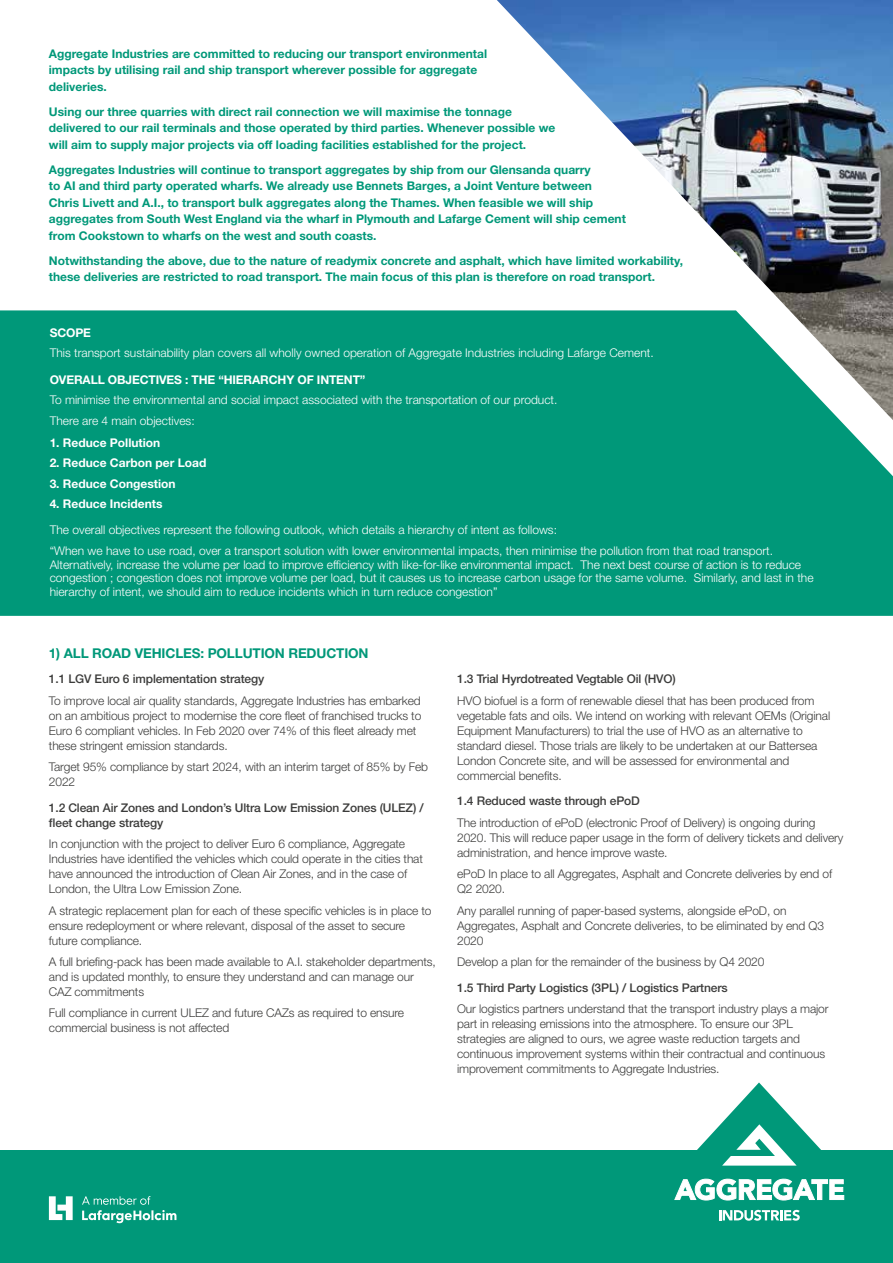
<style>
.page{position:relative;width:893px;height:1263px;background:#fff}
.page>*{position:absolute;margin:0;border:0;box-sizing:border-box;transform-origin:0 0}
.t1{font:700 13.5px "Helvetica Neue LT Std";letter-spacing:-.01em;color:#009879}
.t2{font:300 12px/15px "Helvetica Neue LT Std";letter-spacing:-.01em;color:#3c3c3b}
.t3{font:700 12px/16.5px "Helvetica Neue LT Std";color:#009879}
.t4{font:300 12px/20.2px "Helvetica Neue LT Std";color:#fff}
.t5{font:500 12px/15px "Helvetica Neue LT Std";letter-spacing:-.01em;color:#3c3c3b}
.t6{font:700 12px "Helvetica Neue LT Std";color:#fff}
</style>
<div class="page">
<div style="left:0;top:310px;width:893px;height:306px;background:#009879"></div>
<img style="left:497px;top:0;width:396px;height:420px">
<div style="left:0;top:1150px;width:893px;height:113px;background:#009879"></div>
<svg style="left:49px;top:1196px;width:24px;height:24px"></svg>
<svg style="left:82px;top:1196px;width:94px;height:27px"></svg>
<svg style="left:674px;top:1082px;width:171px;height:119px"></svg>
<svg style="left:719px;top:1210px;width:81px;height:11px"></svg>
<p class="t3" style="left:49px;top:45px;width:440px">Aggregate Industries are committed to reducing our transport environmental impacts by utilising rail and ship transport wherever possible for aggregate deliveries.</p>
<p class="t3" style="left:49px;top:103px;width:508px">Using our three quarries with direct rail connection we will maximise the tonnage delivered to our rail terminals and those operated by third parties. Whenever possible we will aim to supply major projects via off loading facilities established for the project.</p>
<p class="t3" style="left:49px;top:161px;width:579px">Aggregates Industries will continue to transport aggregates by ship from our Glensanda quarry<br>to AI and third party operated wharfs. We already use Bennets Barges, a Joint Venture between<br>Chris Livett and A.I., to transport bulk aggregates along the Thames. When feasible we will ship aggregates from South West England via the wharf in Plymouth and Lafarge Cement will ship cement from Cookstown to wharfs on the west and south coasts.</p>
<p class="t3" style="left:49px;top:252px;width:636px">Notwithstanding the above, due to the nature of readymix concrete and asphalt, which have limited workability, these deliveries are restricted to road transport. The main focus of this plan is therefore on road transport.</p>
<p class="t6" style="left:50px;top:325px;width:43px">SCOPE</p>
<p class="t4" style="left:50px;top:343px;width:605px">This transport sustainability plan covers all wholly owned operation of Aggregate Industries including Lafarge Cement.</p>
<p class="t6" style="left:50px;top:372px;width:317px">OVERALL OBJECTIVES : THE “HIERARCHY OF INTENT”</p>
<p class="t4" style="left:50px;top:390px;width:509px">To minimise the environmental and social impact associated with the transportation of our product.<br>There are 4 main objectives:</p>
<p class="t6" style="left:50px;top:435px;width:112px">1. Reduce Pollution</p>
<p class="t6" style="left:50px;top:455px;width:158px">2. Reduce Carbon per Load</p>
<p class="t6" style="left:50px;top:476px;width:127px">3. Reduce Congestion</p>
<p class="t6" style="left:50px;top:496px;width:114px">4. Reduce Incidents</p>
<p class="t4" style="left:50px;top:520px;width:725px">The overall objectives represent the following outlook, which details a hierarchy of intent as follows:<br>“When we have to use road, over a transport solution with lower environmental impacts, then minimise the pollution from that road transport.</p>
<p class="t4" style="left:50px;top:557px;width:765px;line-height:13.8px">Alternatively, increase the volume per load to improve efficiency with like-for-like environmental impact. The next best course of action is to reduce congestion ; congestion does not improve volume per load, but it causes us to increase carbon usage for the same volume. Similarly, and last in the hierarchy of intent, we should aim to reduce incidents which in turn reduce congestion”</p>
<p class="t1" style="left:49px;top:644px;width:321px">1) ALL ROAD VEHICLES: POLLUTION REDUCTION</p>
<p class="t5" style="left:49px;top:671px;width:217px">1.1 LGV Euro 6 implementation strategy</p>
<p class="t2" style="left:49px;top:693px;width:374px">To improve local air quality standards, Aggregate Industries has embarked on an ambitious project to modernise the core fleet of franchised trucks to Euro 6 compliant vehicles. In Feb 2020 over 74% of this fleet already met these stringent emission standards.</p>
<p class="t2" style="left:49px;top:759px;width:381px">Target 95% compliance by start 2024, with an interim target of 85% by Feb<br>2022</p>
<p class="t5" style="left:49px;top:800px;width:376px">1.2 Clean Air Zones and London’s Ultra Low Emission Zones (ULEZ) / fleet change strategy</p>
<p class="t2" style="left:49px;top:836px;width:376px">In conjunction with the project to deliver Euro 6 compliance, Aggregate Industries have identified the vehicles which could operate in the cities that have announced the introduction of Clean Air Zones, and in the case of London, the Ultra Low Emission Zone.</p>
<p class="t2" style="left:49px;top:902px;width:384px">A strategic replacement plan for each of these specific vehicles is in place to ensure redeployment or where relevant, disposal of the asset to secure future compliance.</p>
<p class="t2" style="left:49px;top:954px;width:388px">A full briefing-pack has been made available to A.I. stakeholder departments, and is updated monthly, to ensure they understand and can manage our<br>CAZ commitments</p>
<p class="t2" style="left:49px;top:1005px;width:357px">Full compliance in current ULEZ and future CAZs as required to ensure commercial business is not affected</p>
<p class="t5" style="left:457px;top:671px;width:220px">1.3 Trial Hyrdotreated Vegtable Oil (HVO)</p>
<p class="t2" style="left:457px;top:693px;width:375px">HVO biofuel is a form of renewable diesel that has been produced from vegetable fats and oils. We intend on working with relevant OEMs (Original Equipment Manufacturers) to trial the use of HVO as an alternative to standard diesel. Those trials are likely to be undertaken at our Battersea London Concrete site, and will be assessed for environmental and commercial benefits.</p>
<p class="t5" style="left:457px;top:793px;width:184px">1.4 Reduced waste through ePoD</p>
<p class="t2" style="left:457px;top:815px;width:388px">The introduction of ePoD (electronic Proof of Delivery) is ongoing during<br>2020. This will reduce paper usage in the form of delivery tickets and delivery administration, and hence improve waste.</p>
<p class="t2" style="left:457px;top:866px;width:376px">ePoD In place to all Aggregates, Asphalt and Concrete deliveries by end of<br>Q2 2020.</p>
<p class="t2" style="left:457px;top:902px;width:368px">Any parallel running of paper-based systems, alongside ePoD, on<br>Aggregates, Asphalt and Concrete deliveries, to be eliminated by end Q3<br>2020</p>
<p class="t2" style="left:457px;top:954px;width:309px">Develop a plan for the remainder of the business by Q4 2020</p>
<p class="t5" style="left:457px;top:980px;width:272px">1.5 Third Party Logistics (3PL) / Logistics Partners</p>
<p class="t2" style="left:457px;top:1001px;width:373px">Our logistics partners understand that the transport industry plays a major part in releasing emissions into the atmosphere. To ensure our 3PL strategies are aligned to ours, we agree waste reduction targets and continuous improvement systems within their contractual and continuous improvement commitments to Aggregate Industries.</p>
</div>
